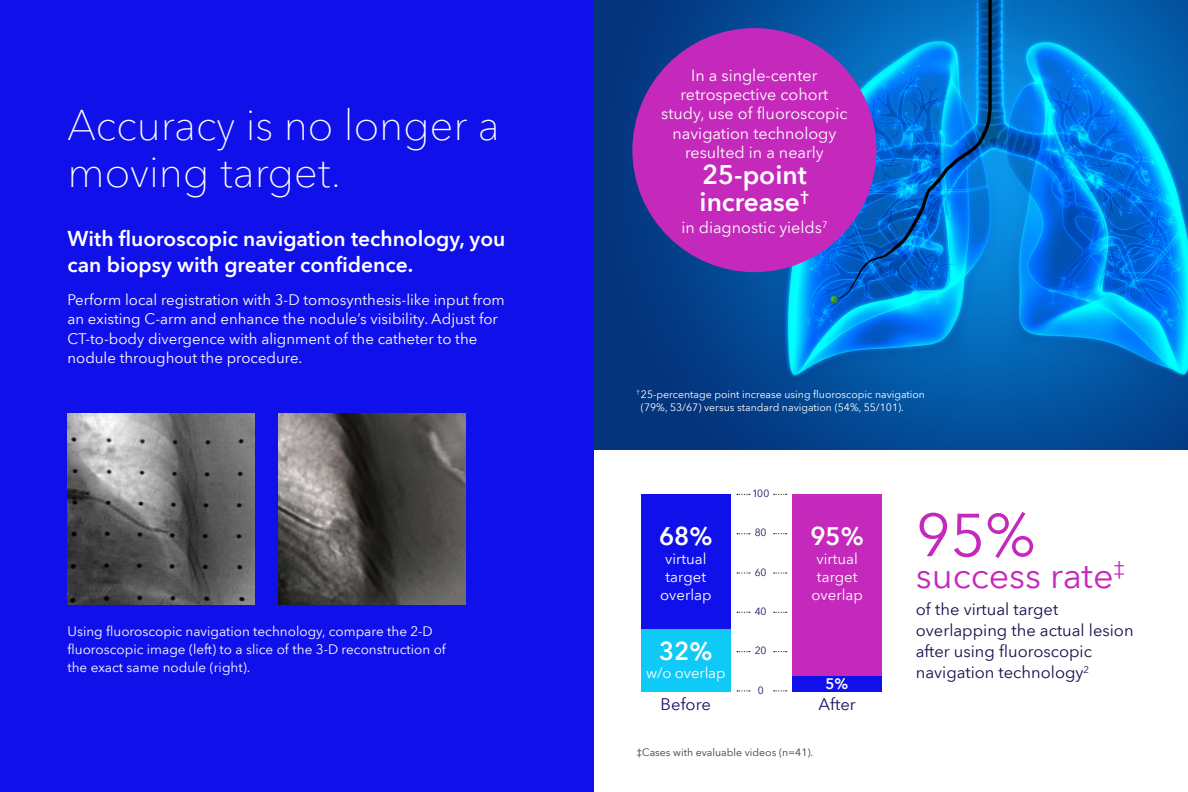
<style>
.page{position:relative;width:1188px;height:792px;background:#fff}
.page>*{position:absolute;margin:0;border:0;box-sizing:border-box;transform-origin:0 0}
.Body-use_130__leading{font:60px "Avenir Next World";color:#c529bb}
.Subhead_3_large{font:100 42px/46.5px "Avenir Next World";color:#fff}
.Body-use_130__leading-2{font:36px "Avenir Next World";color:#c529bb}
.Body-use_130__leading-3{font:600 26.25px/26.2px "Avenir Next World";color:#fff}
.Captions{font:600 24.9px "Avenir Next World";color:#fff}
.Subhead_2_medium{font:600 21px/25.5px "Avenir Next World";color:#fff}
.Body-use_130__leading-4{font:16.5px/21px "Avenir Next World";color:#140f4b}
.t1{font:16.5px "Avenir Next World";color:#170f5f}
.Body-use_130__leading-5{font:16.05px/19.4px "Avenir Next World";color:#fff;text-align:center}
.Body-use_130__leading-6{font:15px/19.5px "Avenir Next World";color:#fff}
.Captions-2{font:14.85px/18.3px "Avenir Next World";color:#fff;text-align:center}
.Captions-3{font:600 14.85px "Avenir Next World";color:#fff}
.Captions-4{font:13.5px/18px "Avenir Next World";color:#fff}
.Legal__Attribution{font:10.5px/13.5px "Avenir Next World";color:#fff}
.Legal__Attribution-2{font:10.5px "Avenir Next World";color:#3c3c3c}
.t2{font:10.2px "Avenir Next World";letter-spacing:-.01em;color:#170f5f}
</style>
<div class="page">
<img style="left:594px;top:0;width:594px;height:449px">
<div style="left:0;top:0;width:594px;height:792px;background:#1010eb"></div>
<img style="left:68px;top:414px;width:186px;height:191px">
<img style="left:279px;top:414px;width:186px;height:191px">
<svg style="left:737px;top:651px;width:13px;height:1px"></svg>
<svg style="left:737px;top:612px;width:13px;height:1px"></svg>
<svg style="left:737px;top:572px;width:13px;height:2px"></svg>
<svg style="left:774px;top:572px;width:13px;height:2px"></svg>
<svg style="left:737px;top:533px;width:13px;height:1px"></svg>
<svg style="left:737px;top:494px;width:13px;height:1px"></svg>
<div style="left:641px;top:494px;width:90px;height:135px;background:#1010eb"></div>
<div style="left:792px;top:494px;width:90px;height:182px;background:#c529bb"></div>
<div style="left:641px;top:629px;width:90px;height:62px;background:#0fc9f7"></div>
<div style="left:792px;top:676px;width:90px;height:15px;background:#1010eb"></div>
<div style="left:632px;top:28px;width:244px;height:244px;background:#c529bb;border-radius:50%"></div>
<p class="Subhead_3_large" style="left:68px;top:102px;width:434px">Accuracy is no longer a moving target.</p>
<p class="Subhead_2_medium" style="left:68px;top:226px;width:439px">With fluoroscopic navigation technology, you can biopsy with greater confidence.</p>
<p class="Body-use_130__leading-6" style="left:68px;top:290px;width:439px">Perform local registration with 3-D tomosynthesis-like input from an existing C-arm and enhance the nodule’s visibility. Adjust for CT-to-body divergence with alignment of the catheter to the nodule throughout the procedure.</p>
<p class="Captions-4" style="left:68px;top:622px;width:380px">Using fluoroscopic navigation technology, compare the 2-D fluoroscopic image (left) to a slice of the 3-D reconstruction of the exact same nodule (right).</p>
<p class="Body-use_130__leading-5" style="left:661px;top:66px;width:188px">In a single-center retrospective cohort study, use of fluoroscopic navigation technology resulted in a nearly</p>
<p class="Body-use_130__leading-3" style="left:700px;top:162px;width:111px">25-point increase<sup>†</sup></p>
<p class="Body-use_130__leading-5" style="left:681px;top:218px;width:148px">in diagnostic yields<sup>7</sup></p>
<p class="Legal__Attribution" style="left:641px;top:387px;width:286px;text-indent:-4px"><sup>†</sup> 25-percentage point increase using fluoroscopic navigation (79%, 53/67) versus standard navigation (54%, 55/101).</p>
<p class="Captions" style="left:659px;top:522px;width:55px">68%</p>
<p class="Captions-2" style="left:660px;top:549px;width:53px">virtual target overlap</p>
<p class="Captions" style="left:659px;top:637px;width:55px">32%</p>
<p class="Captions-2" style="left:646px;top:664px;width:81px">w/o overlap</p>
<p class="t2" style="left:752px;top:485px;width:19px">100</p>
<p class="t2" style="left:755px;top:524px;width:13px">80</p>
<p class="t2" style="left:755px;top:564px;width:13px">60</p>
<p class="t2" style="left:755px;top:603px;width:13px">40</p>
<p class="t2" style="left:755px;top:642px;width:13px">20</p>
<p class="t2" style="left:758px;top:682px;width:7px">0</p>
<p class="Captions" style="left:811px;top:522px;width:55px">95%</p>
<p class="Captions-2" style="left:811px;top:549px;width:53px">virtual target overlap</p>
<p class="Captions-3" style="left:825px;top:676px;width:24px">5%</p>
<p class="t1" style="left:661px;top:691px;width:52px">Before</p>
<p class="t1" style="left:819px;top:691px;width:39px">After</p>
<p class="Legal__Attribution-2" style="left:636px;top:744px;width:178px">‡Cases with evaluable videos (n=41).</p>
<p class="Body-use_130__leading" style="left:916px;top:487px;width:121px">95%</p>
<p class="Body-use_130__leading-2" style="left:916px;top:546px;width:211px">success rate<sup>‡</sup></p>
<p class="Body-use_130__leading-4" style="left:916px;top:599px;width:219px">of the virtual target overlapping the actual lesion after using fluoroscopic navigation technology<sup>2</sup></p>
</div>
